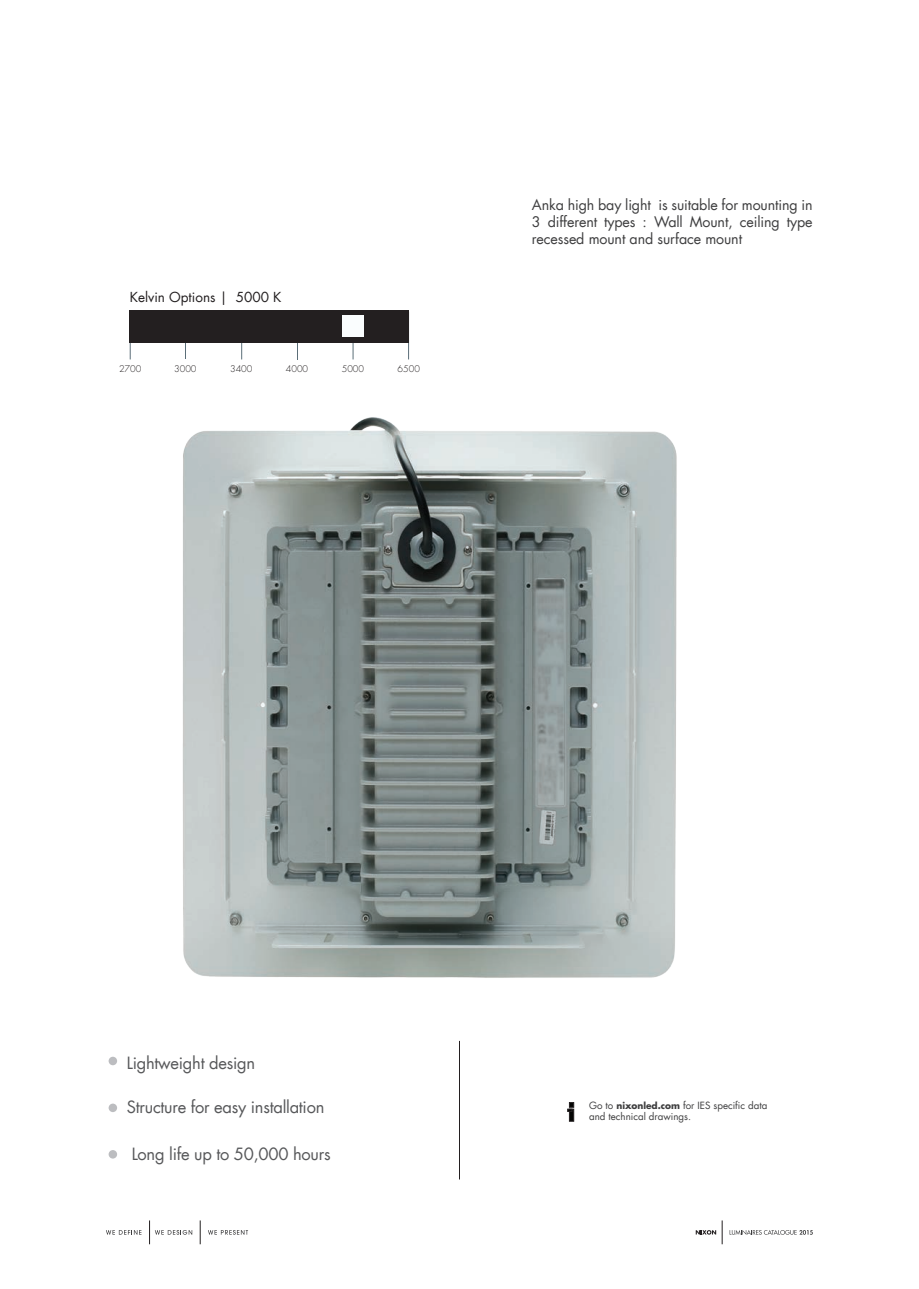
<style>
.page{position:relative;width:919px;height:1289px;background:#fff}
.page>*{position:absolute;margin:0;border:0;box-sizing:border-box;transform-origin:0 0}
.t1{font:16.5px "Futura LT";letter-spacing:-.015em;color:#57585a}
.t2{font:14.25px/17.1px "Futura LT";letter-spacing:-.01em;color:#3e3e3f;text-align:justify}
.t3{font:13.5px "Futura LT";color:#231f20}
.t4{font:9.75px/11.7px "Futura LT";color:#3e3e3f}
.t5{font:300 9px "Futura LT";color:#231f20}
.s1{font-weight:700;font-size:9px}
</style>
<div class="page">
<div style="left:109px;top:1056px;width:8px;height:9px;background:#bcbdc0;border-radius:50%"></div>
<div style="left:109px;top:1103px;width:8px;height:9px;background:#bcbdc0;border-radius:50%"></div>
<div style="left:109px;top:1149px;width:8px;height:9px;background:#bcbdc0;border-radius:50%"></div>
<hr style="left:459px;top:1040px;width:1px;height:139px;background:#231f20">
<svg style="left:569px;top:1111px;width:4px;height:10px"></svg>
<svg style="left:567px;top:1102px;width:6px;height:9px"></svg>
<img style="left:182px;top:417px;width:495px;height:561px">
<hr style="left:408px;top:312px;width:1px;height:47px;background:#5b6e78">
<hr style="left:352px;top:312px;width:1px;height:47px;background:#5b6e78">
<hr style="left:297px;top:311px;width:1px;height:48px;background:#5b6e78">
<hr style="left:241px;top:312px;width:1px;height:47px;background:#5b6e78">
<hr style="left:185px;top:311px;width:1px;height:48px;background:#5b6e78">
<hr style="left:130px;top:311px;width:1px;height:48px;background:#5b6e78">
<div style="left:130px;top:310px;width:279px;height:33px;background:#231f20"></div>
<div style="left:342px;top:315px;width:22px;height:22px;background:#fafdfe"></div>
<svg style="left:106px;top:1230px;width:35px;height:4px"></svg>
<svg style="left:208px;top:1230px;width:40px;height:4px"></svg>
<svg style="left:149px;top:1220px;width:43px;height:24px"></svg>
<svg style="left:200px;top:1220px;width:1px;height:24px"></svg>
<svg style="left:729px;top:1230px;width:83px;height:4px"></svg>
<svg style="left:695px;top:1220px;width:27px;height:24px"></svg>
<p class="t3" style="left:130px;top:288px;width:153px">Kelvin Options | 5000 K</p>
<p class="t5" style="left:119px;top:363px;width:24px">2700</p>
<p class="t5" style="left:174px;top:363px;width:24px">3000</p>
<p class="t5" style="left:230px;top:363px;width:24px">3400</p>
<p class="t5" style="left:286px;top:363px;width:24px">4000</p>
<p class="t5" style="left:342px;top:363px;width:24px">5000</p>
<p class="t5" style="left:397px;top:363px;width:24px">6500</p>
<p class="t2" style="left:532px;top:196px;width:282px">Anka high bay light is suitable for mounting in 3 different types : Wall Mount, ceiling type recessed mount and surface mount</p>
<p class="t1" style="left:127px;top:1052px;width:130px">Lightweight design</p>
<p class="t1" style="left:127px;top:1096px;width:199px">Structure for easy installation</p>
<p class="t1" style="left:132px;top:1142px;width:200px">Long life up to 50,000 hours</p>
<p class="t4" style="left:589px;top:1099px;width:180px">Go to <span class="s1">nixonled.com</span> for IES specific data and technical drawings.</p>
</div>
